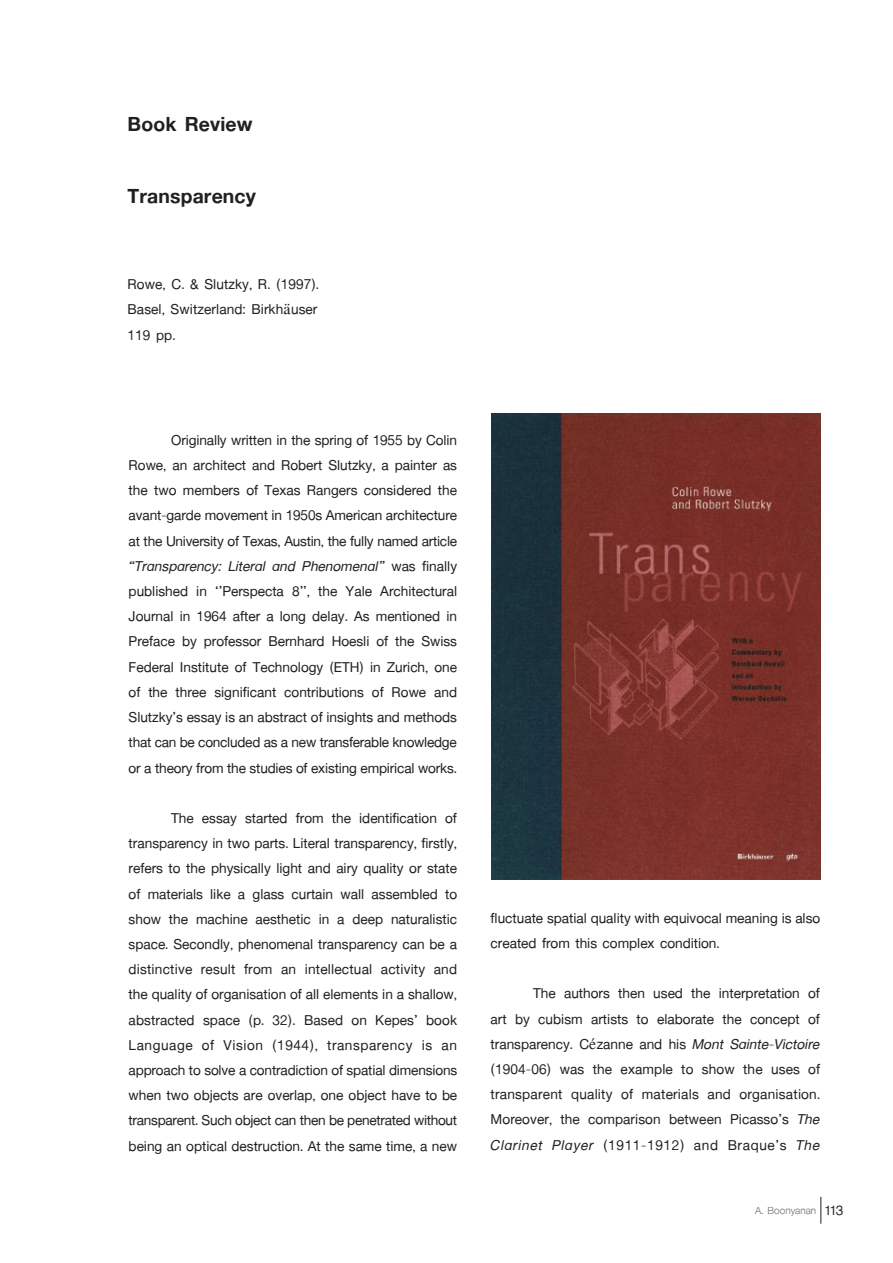
<style>
.page{position:relative;width:893px;height:1263px;background:#fff}
.page>*{position:absolute;margin:0;border:0;box-sizing:border-box;transform-origin:0 0}
.Body_Eng_Text{font:700 30px "PSL Text Pro";letter-spacing:.005em;color:#231f20}
.Body_Eng_Text-2{font:21px/25.2px "PSL Text Pro";color:#231f20;text-align:justify}
.t1{font:15px "TF Srivichai";color:#6c6d70}
.s1{font-family:"TF Pimai"}
.s2{font-style:italic}
.s3{font-family:"TF Pimai";font-size:21px;color:#231f20}
</style>
<div class="page">
<svg style="left:820px;top:1197px;width:1px;height:27px"></svg>
<img style="left:491px;top:414px;width:329px;height:466px">
<p class="Body_Eng_Text" style="left:128px;top:106px;width:127px">Book Review</p>
<p class="Body_Eng_Text" style="left:128px;top:178px;width:130px">Transparency</p>
<p class="Body_Eng_Text-2" style="left:128px;top:273px;width:193px">Rowe, C. &amp; Slutzky, R. (1997).</p>
<p class="Body_Eng_Text-2" style="left:128px;top:298px;width:191px">Basel, Switzerland: Birkh<span class="s1">ä</span>user</p>
<p class="Body_Eng_Text-2" style="left:128px;top:323px;width:50px">119 pp.</p>
<p class="Body_Eng_Text-2" style="left:129px;top:428px;width:330px;text-indent:43px">Originally written in the spring of 1955 by Colin Rowe, an architect and Robert Slutzky, a painter as the two members of Texas Rangers considered the avant-garde movement in 1950s American architecture at the University of Texas, Austin, the fully named article <span class="s2">“Transparency: Literal and Phenomenal”</span> was finally published in ‘’Perspecta 8’’, the Yale Architectural Journal in 1964 after a long delay. As mentioned in Preface by professor Bernhard Hoesli of the Swiss Federal Institute of Technology (ETH) in Zurich, one of the three significant contributions of Rowe and Slutzky’s essay is an abstract of insights and methods that can be concluded as a new transferable knowledge or a theory from the studies of existing empirical works.</p>
<p class="Body_Eng_Text-2" style="left:171px;top:806px;width:287px">The essay started from the identification of</p>
<p class="Body_Eng_Text-2" style="left:129px;top:832px;width:330px">transparency in two parts. Literal transparency, firstly, refers to the physically light and airy quality or state of materials like a glass curtain wall assembled to show the machine aesthetic in a deep naturalistic space. Secondly, phenomenal transparency can be a distinctive result from an intellectual activity and</p>
<p class="Body_Eng_Text-2" style="left:129px;top:983px;width:330px">the quality of organisation of all elements in a shallow, abstracted space (p. 32). Based on Kepes’ book Language of Vision (1944), transparency is an</p>
<p class="Body_Eng_Text-2" style="left:129px;top:1058px;width:330px">approach to solve a contradiction of spatial dimensions when two objects are overlap, one object have to be transparent. Such object can then be penetrated without being an optical destruction. At the same time, a new</p>
<p class="Body_Eng_Text-2" style="left:491px;top:906px;width:331px">fluctuate spatial quality with equivocal meaning is also created from this complex condition.</p>
<p class="Body_Eng_Text-2" style="left:533px;top:982px;width:288px">The authors then used the interpretation of</p>
<p class="Body_Eng_Text-2" style="left:491px;top:1007px;width:331px">art by cubism artists to elaborate the concept of transparency. C<span class="s1">é</span>zanne and his <span class="s2">Mont Sainte-Victoire </span>(1904-06) was the example to show the uses of transparent quality of materials and organisation.<br>Moreover, the comparison between Picasso’s <span class="s2">The Clarinet Player</span> (1911-1912) and Braque’s <span class="s2">The</span></p>
<p class="t1" style="left:755px;top:1201px;width:90px">A. Boonyanan <span class="s3">113</span></p>
</div>
